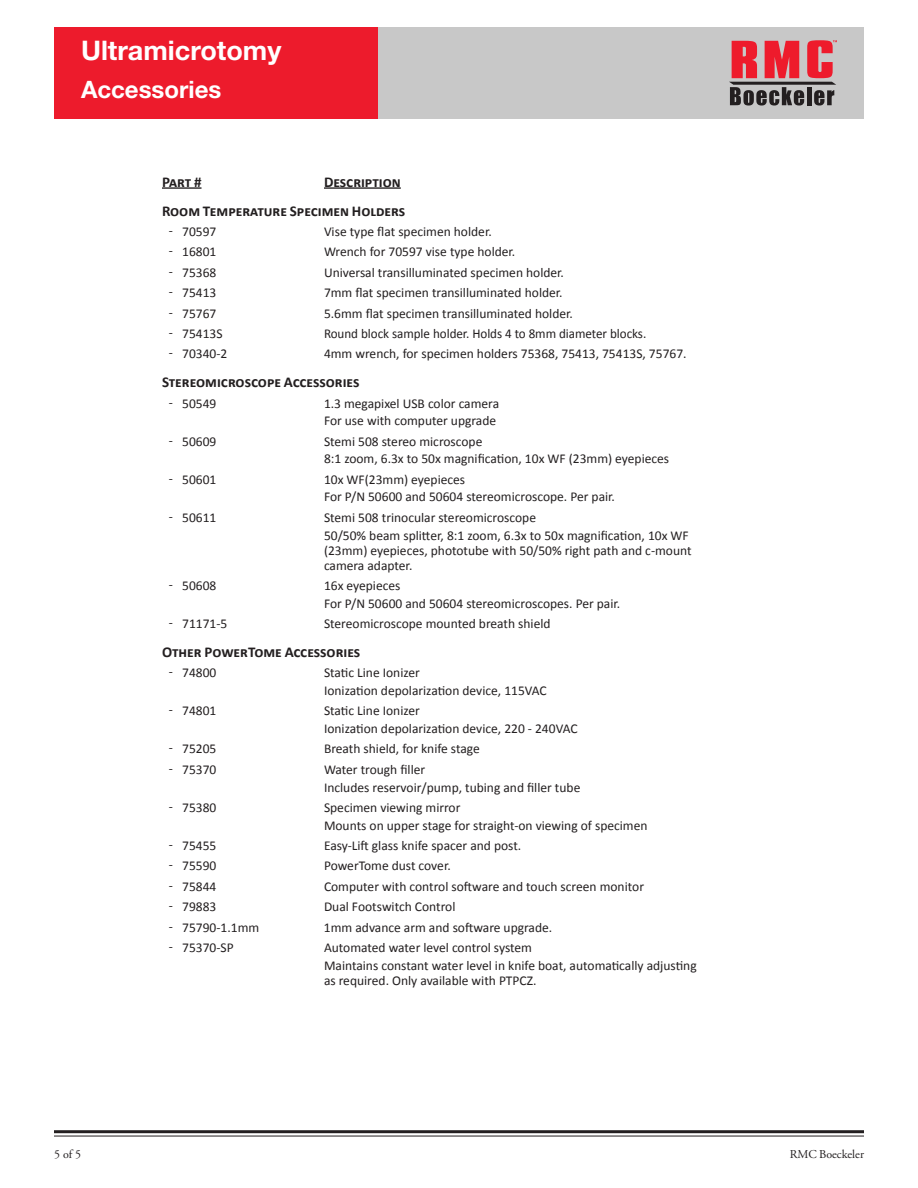
<style>
.page{position:relative;width:918px;height:1188px;background:#fff}
.page>*{position:absolute;margin:0;border:0;box-sizing:border-box;transform-origin:0 0}
.t1{font:700 27px "Helvetica Neue LT Std";color:#fff}
.Header_Left{font:700 24px "Helvetica Neue LT Std";color:#fff}
.List_Head{font:700 15px "Calibri";color:#231f20}
.List_Note{font:13.5px/15px "Calibri";color:#231f20}
.t2{font:12px "Adobe Garamond Pro";color:#231f20}
</style>
<div class="page">
<div style="left:324px;top:27px;width:540px;height:92px;background:#c8c8c8"></div>
<div style="left:54px;top:27px;width:324px;height:92px;background:#ed1b2c"></div>
<hr style="left:54px;top:1136px;width:810px;height:1px;background:#231f20">
<hr style="left:54px;top:1130px;width:810px;height:3px;background:#231f20">
<svg style="left:729px;top:40px;width:108px;height:66px"></svg>
<hr style="left:162px;top:187px;width:40px;height:2px;background:#231f20">
<hr style="left:324px;top:187px;width:77px;height:2px;background:#231f20">
<h1 class="t1" style="left:81px;top:33px;width:202px">Ultramicrotomy</h1>
<p class="Header_Left" style="left:81px;top:75px;width:142px">Accessories</p>
<p class="List_Head" style="left:162px;top:172px;width:41px">Part #</p>
<p class="List_Head" style="left:324px;top:172px;width:78px">Description</p>
<p class="List_Head" style="left:162px;top:201px;width:245px">Room Temperature Specimen Holders</p>
<p class="List_Note" style="left:169px;top:223px;width:49px">ͳ 70597</p>
<p class="List_Note" style="left:324px;top:223px;width:169px">Vise type flat specimen holder.</p>
<p class="List_Note" style="left:169px;top:244px;width:49px">ͳ 16801</p>
<p class="List_Note" style="left:324px;top:244px;width:193px">Wrench for 70597 vise type holder.</p>
<p class="List_Note" style="left:169px;top:264px;width:49px">ͳ 75368</p>
<p class="List_Note" style="left:324px;top:264px;width:242px">Universal transilluminated specimen holder.</p>
<p class="List_Note" style="left:169px;top:285px;width:49px">ͳ 75413</p>
<p class="List_Note" style="left:324px;top:285px;width:240px">7mm flat specimen transilluminated holder.</p>
<p class="List_Note" style="left:169px;top:305px;width:49px">ͳ 75767</p>
<p class="List_Note" style="left:324px;top:305px;width:250px">5.6mm flat specimen transilluminated holder.</p>
<p class="List_Note" style="left:169px;top:325px;width:55px">ͳ 75413S</p>
<p class="List_Note" style="left:324px;top:325px;width:324px">Round block sample holder. Holds 4 to 8mm diameter blocks.</p>
<p class="List_Note" style="left:169px;top:346px;width:60px">ͳ 70340-2</p>
<p class="List_Note" style="left:324px;top:346px;width:364px">4mm wrench, for specimen holders 75368, 75413, 75413S, 75767.</p>
<p class="List_Head" style="left:162px;top:373px;width:199px">Stereomicroscope Accessories</p>
<p class="List_Note" style="left:169px;top:395px;width:49px">ͳ 50549</p>
<p class="List_Note" style="left:324px;top:395px;width:177px">1.3 megapixel USB color camera</p>
<p class="List_Note" style="left:324px;top:413px;width:174px">For use with computer upgrade</p>
<p class="List_Note" style="left:169px;top:433px;width:49px">ͳ 50609</p>
<p class="List_Note" style="left:324px;top:433px;width:160px">Stemi 508 stereo microscope</p>
<p class="List_Note" style="left:324px;top:451px;width:347px">8:1 zoom, 6.3x to 50x magnification, 10x WF (23mm) eyepieces</p>
<p class="List_Note" style="left:169px;top:471px;width:49px">ͳ 50601</p>
<p class="List_Note" style="left:324px;top:471px;width:143px">10x WF(23mm) eyepieces</p>
<p class="List_Note" style="left:324px;top:489px;width:293px">For P/N 50600 and 50604 stereomicroscope. Per pair.</p>
<p class="List_Note" style="left:169px;top:509px;width:49px">ͳ 50611</p>
<p class="List_Note" style="left:324px;top:509px;width:214px">Stemi 508 trinocular stereomicroscope</p>
<p class="List_Note" style="left:324px;top:527px;width:369px">50/50% beam splitter, 8:1 zoom, 6.3x to 50x magnification, 10x WF (23mm) eyepieces, phototube with 50/50% right path and c-mount camera adapter.</p>
<p class="List_Note" style="left:169px;top:577px;width:49px">ͳ 50608</p>
<p class="List_Note" style="left:324px;top:577px;width:78px">16x eyepieces</p>
<p class="List_Note" style="left:324px;top:595px;width:298px">For P/N 50600 and 50604 stereomicroscopes. Per pair.</p>
<p class="List_Note" style="left:169px;top:615px;width:60px">ͳ 71171-5</p>
<p class="List_Note" style="left:324px;top:615px;width:228px">Stereomicroscope mounted breath shield</p>
<p class="List_Head" style="left:162px;top:643px;width:200px">Other PowerTome Accessories</p>
<p class="List_Note" style="left:169px;top:665px;width:49px">ͳ 74800</p>
<p class="List_Note" style="left:324px;top:665px;width:97px">Static Line Ionizer</p>
<p class="List_Note" style="left:324px;top:682px;width:224px">Ionization depolarization device, 115VAC</p>
<p class="List_Note" style="left:169px;top:703px;width:49px">ͳ 74801</p>
<p class="List_Note" style="left:324px;top:703px;width:97px">Static Line Ionizer</p>
<p class="List_Note" style="left:324px;top:720px;width:255px">Ionization depolarization device, 220 - 240VAC</p>
<p class="List_Note" style="left:169px;top:741px;width:49px">ͳ 75205</p>
<p class="List_Note" style="left:324px;top:741px;width:157px">Breath shield, for knife stage</p>
<p class="List_Note" style="left:169px;top:761px;width:49px">ͳ 75370</p>
<p class="List_Note" style="left:324px;top:761px;width:103px">Water trough filler</p>
<p class="List_Note" style="left:324px;top:779px;width:258px">Includes reservoir/pump, tubing and filler tube</p>
<p class="List_Note" style="left:169px;top:799px;width:49px">ͳ 75380</p>
<p class="List_Note" style="left:324px;top:799px;width:138px">Specimen viewing mirror</p>
<p class="List_Note" style="left:324px;top:817px;width:325px">Mounts on upper stage for straight-on viewing of specimen</p>
<p class="List_Note" style="left:169px;top:837px;width:49px">ͳ 75455</p>
<p class="List_Note" style="left:324px;top:837px;width:199px">Easy-Lift glass knife spacer and post.</p>
<p class="List_Note" style="left:169px;top:858px;width:49px">ͳ 75590</p>
<p class="List_Note" style="left:324px;top:858px;width:128px">PowerTome dust cover.</p>
<p class="List_Note" style="left:169px;top:878px;width:49px">ͳ 75844</p>
<p class="List_Note" style="left:324px;top:878px;width:322px">Computer with control software and touch screen monitor</p>
<p class="List_Note" style="left:169px;top:899px;width:49px">ͳ 79883</p>
<p class="List_Note" style="left:324px;top:899px;width:133px">Dual Footswitch Control</p>
<p class="List_Note" style="left:169px;top:919px;width:92px">ͳ 75790-1.1mm</p>
<p class="List_Note" style="left:324px;top:919px;width:230px">1mm advance arm and software upgrade.</p>
<p class="List_Note" style="left:169px;top:939px;width:67px">ͳ 75370-SP</p>
<p class="List_Note" style="left:324px;top:939px;width:210px">Automated water level control system</p>
<p class="List_Note" style="left:324px;top:957px;width:374px">Maintains constant water level in knife boat, automatically adjusting as required. Only available with PTPCZ.</p>
<p class="t2" style="left:54px;top:1147px;width:29px">5 of 5</p>
<p class="t2" style="left:790px;top:1147px;width:76px">RMC Boeckeler</p>
</div>
